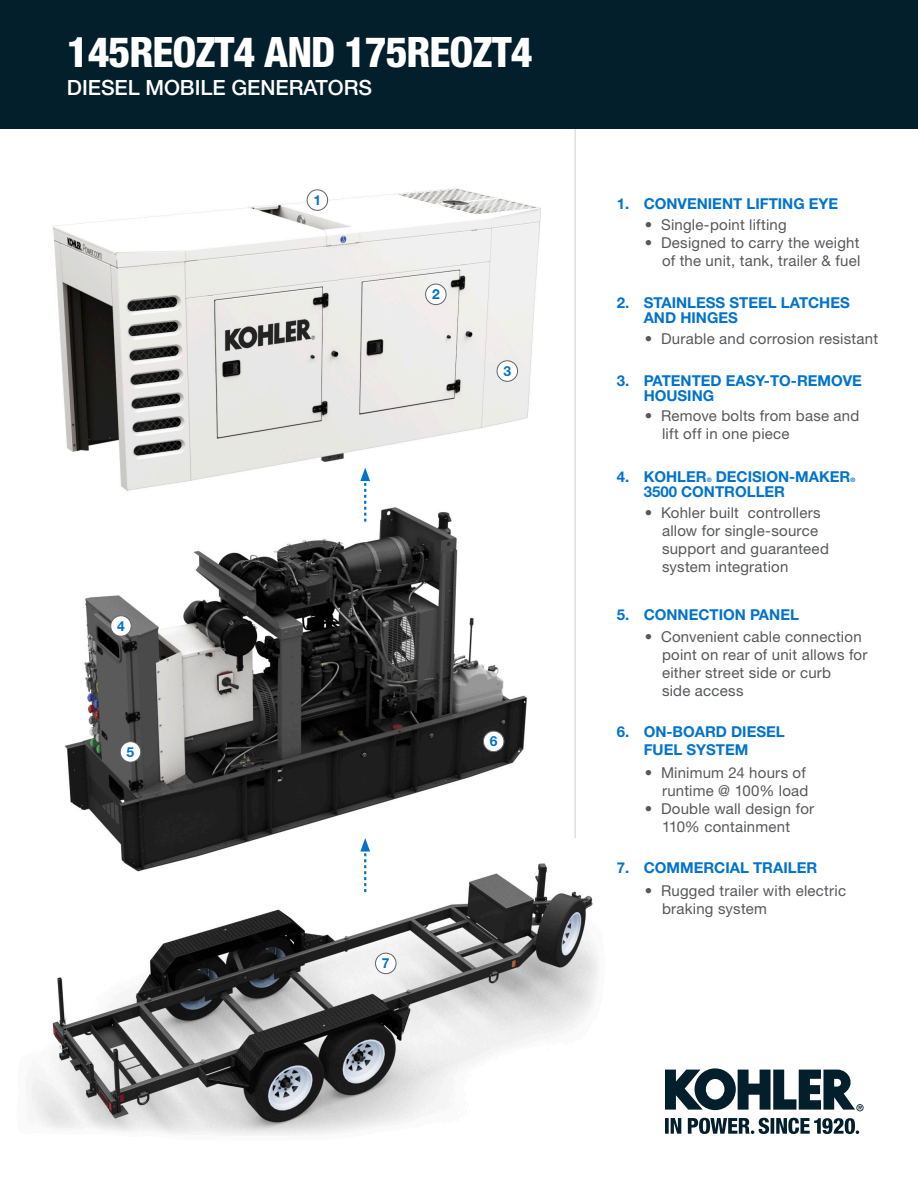
<style>
.page{position:relative;width:918px;height:1188px;background:#fff}
.page>*{position:absolute;margin:0;border:0;box-sizing:border-box;transform-origin:0 0}
.t1{font:800 condensed 42px "Helvetica Neue LT Pro";letter-spacing:-.025em;color:#fff}
.t2{font:500 21px "Helvetica Neue LT Pro";letter-spacing:-.005em;color:#fff}
.Opening_Body_Copy{font:15px/18px "Helvetica Neue LT Pro";letter-spacing:.015em;color:#57585a}
.t3{font:700 15px/15px "Helvetica Neue LT Pro";color:#0073ce}
.t4{font:700 13.8px "Helvetica Neue LT Pro";color:#0073ce}
.t5{font:700 6.15px "Helvetica Neue LT Pro";color:#0073ce}
</style>
<div class="page">
<img style="left:30px;top:830px;width:568px;height:305px">
<img style="left:53px;top:188px;width:488px;height:303px">
<img style="left:62px;top:507px;width:503px;height:387px">
<svg style="left:665px;top:1068px;width:199px;height:43px"></svg>
<svg style="left:665px;top:1118px;width:194px;height:16px"></svg>
<hr style="left:575px;top:127px;width:1px;height:711px;background:#d3d0ce">
<div style="left:307px;top:190px;width:21px;height:20px;background:#fff;border-radius:50%"></div>
<div style="left:307px;top:189px;width:21px;height:22px;border:1px solid #5f6369;border-radius:50%"></div>
<div style="left:426px;top:284px;width:20px;height:21px;background:#fff;border-radius:50%"></div>
<div style="left:425px;top:284px;width:21px;height:21px;border:1px solid #5f6369;border-radius:50%"></div>
<div style="left:497px;top:361px;width:21px;height:20px;background:#fff;border-radius:50%"></div>
<div style="left:497px;top:360px;width:21px;height:22px;border:1px solid #5f6369;border-radius:50%"></div>
<div style="left:376px;top:953px;width:20px;height:21px;background:#fff;border-radius:50%"></div>
<div style="left:375px;top:953px;width:21px;height:21px;border:1px solid #5f6369;border-radius:50%"></div>
<div style="left:483px;top:731px;width:21px;height:21px;background:#fff;border-radius:50%"></div>
<div style="left:483px;top:731px;width:21px;height:21px;border:1px solid #5f6369;border-radius:50%"></div>
<div style="left:120px;top:742px;width:21px;height:20px;background:#fff;border-radius:50%"></div>
<div style="left:120px;top:741px;width:21px;height:22px;border:1px solid #5f6369;border-radius:50%"></div>
<div style="left:111px;top:616px;width:20px;height:20px;background:#fff;border-radius:50%"></div>
<div style="left:110px;top:615px;width:22px;height:22px;border:1px solid #5f6369;border-radius:50%"></div>
<svg style="left:360px;top:468px;width:10px;height:54px"></svg>
<svg style="left:360px;top:838px;width:10px;height:54px"></svg>
<div style="left:0;top:0;width:918px;height:129px;background:#031f2c"></div>
<p class="t1" style="left:67px;top:26px;width:467px">145REOZT4 AND 175REOZT4</p>
<p class="t2" style="left:67px;top:75px;width:307px">DIESEL MOBILE GENERATORS</p>
<p class="t4" style="left:117px;top:617px;width:9px">4</p>
<p class="t4" style="left:127px;top:743px;width:9px">5</p>
<p class="t4" style="left:314px;top:191px;width:9px">1</p>
<p class="t4" style="left:432px;top:286px;width:9px">2</p>
<p class="t4" style="left:503px;top:362px;width:9px">3</p>
<p class="t4" style="left:382px;top:955px;width:9px">7</p>
<p class="t4" style="left:490px;top:733px;width:9px">6</p>
<p class="t3" style="left:617px;top:196px;width:223px">1. CONVENIENT LIFTING EYE</p>
<p class="Opening_Body_Copy" style="left:645px;top:216px;width:144px">• Single-point lifting</p>
<p class="Opening_Body_Copy" style="left:645px;top:234px;width:217px;text-align:right">• Designed to carry the weight of the unit, tank, trailer &amp; fuel</p>
<p class="t3" style="left:644px;top:294px;width:208px;text-indent:-27px">2. STAINLESS STEEL LATCHES<br>AND HINGES</p>
<p class="Opening_Body_Copy" style="left:645px;top:329px;width:235px">• Durable and corrosion resistant</p>
<p class="t3" style="left:644px;top:372px;width:220px;text-indent:-27px">3. PATENTED EASY-TO-REMOVE<br>HOUSING</p>
<p class="Opening_Body_Copy" style="left:662px;top:407px;width:199px;text-indent:-17px">• Remove bolts from base and lift off in one piece</p>
<p class="t3" style="left:617px;top:468px;width:92px">4. KOHLER</p>
<p class="t5" style="left:707px;top:476px;width:6px">®</p>
<p class="t3" style="left:716px;top:468px;width:136px">DECISION-MAKER</p>
<p class="t5" style="left:850px;top:476px;width:6px">®</p>
<p class="t3" style="left:644px;top:483px;width:143px">3500 CONTROLLER</p>
<p class="Opening_Body_Copy" style="left:662px;top:504px;width:168px;text-indent:-17px">• Kohler built controllers allow for single-source support and guaranteed system integration</p>
<p class="t3" style="left:617px;top:606px;width:184px">5. CONNECTION PANEL</p>
<p class="Opening_Body_Copy" style="left:662px;top:628px;width:207px;text-indent:-17px">• Convenient cable connection point on rear of unit allows for either street side or curb<br>side access</p>
<p class="t3" style="left:644px;top:722px;width:143px;line-height:18px;text-indent:-27px">6. ON-BOARD DIESEL<br>FUEL SYSTEM</p>
<p class="Opening_Body_Copy" style="left:645px;top:764px;width:165px;text-align:right">• Minimum 24 hours of runtime @ 100% load</p>
<p class="Opening_Body_Copy" style="left:645px;top:800px;width:171px;text-align:center">• Double wall design for<br>110% containment</p>
<p class="t3" style="left:617px;top:860px;width:202px">7. COMMERCIAL TRAILER</p>
<p class="Opening_Body_Copy" style="left:662px;top:881px;width:186px;text-indent:-17px">• Rugged trailer with electric braking system</p>
</div>
